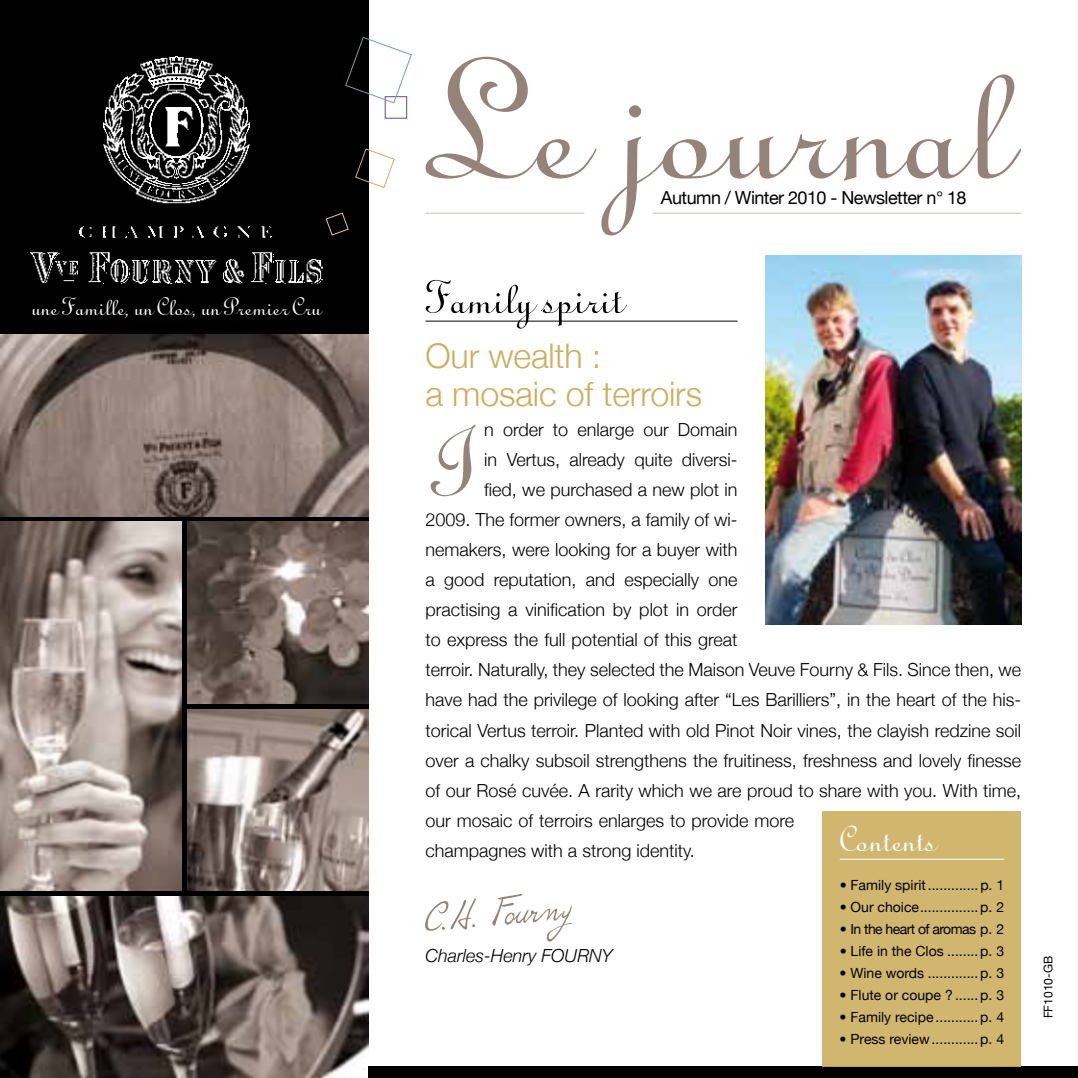
<style>
.page{position:relative;width:1078px;height:1078px;background:#fff}
.page>*{position:absolute;margin:0;border:0;box-sizing:border-box;transform-origin:0 0}
.t1{font:112px "Linoscript";color:#958379}
.t2{font:52px "Linoscript";color:#000}
.t3{font:52px "P22 Hopper Edward";color:#958379}
.t4{font:40px "Linoscript";color:#fff}
.t5{font:300 34px/38px "Helvetica Neue";letter-spacing:-.005em;color:#ccae5f}
.t6{font:28px "Linoscript";color:#fff}
.t7{font:300 18px "Helvetica Neue";color:#000}
.t8{font:18px "Helvetica Neue";letter-spacing:-.03em;color:#000}
.t9{font:italic 300 18px "Helvetica Neue";color:#000}
.t10{font:14px "Helvetica Neue";color:#000}
.t11{font:14px "Helvetica Neue";letter-spacing:-.04em;color:#000}
.t12{font:12px "Helvetica Neue";color:#000}
</style>
<div class="page">
<div style="left:0;top:0;width:369px;height:1077px;background:#000"></div>
<img style="left:0;top:522px;width:181px;height:368px">
<img style="left:187px;top:522px;width:182px;height:181px">
<img style="left:187px;top:709px;width:182px;height:181px">
<img style="left:0;top:896px;width:369px;height:181px">
<img style="left:0;top:334px;width:368px;height:182px">
<svg style="left:355px;top:148px;width:40px;height:40px"></svg>
<svg style="left:325px;top:212px;width:24px;height:24px"></svg>
<div style="left:385px;top:96px;width:22px;height:22px;border:1px solid #704781"></div>
<svg style="left:345px;top:37px;width:66px;height:67px"></svg>
<div style="left:369px;top:1066px;width:708px;height:11px;background:#000"></div>
<img style="left:765px;top:255px;width:255px;height:369px">
<img style="left:30px;top:57px;width:292px;height:226px">
<svg style="left:425px;top:57px;width:595px;height:178px"></svg>
<hr style="left:425px;top:320px;width:312px;height:1px;background:#000">
<div style="left:822px;top:811px;width:198px;height:255px;background:#d1b66f"></div>
<hr style="left:839px;top:858px;width:164px;height:1px;background:#fff">
<hr style="left:652px;top:213px;width:368px;height:1px;background:#c9beb7">
<hr style="left:425px;top:213px;width:159px;height:1px;background:#c9beb7">
<h3 class="t6" style="left:31px;top:292px;width:291px">une Famille, un Clos, un Premier Cru</h3>
<p class="t8" style="left:660px;top:187px;width:307px">Autumn / Winter 2010 - Newsletter n° 18</p>
<h2 class="t2" style="left:425px;top:271px;width:198px">Family spirit</h2>
<h3 class="t5" style="left:425px;top:336px;width:278px">Our wealth :<br>a mosaic of terroirs</h3>
<h1 class="t1" style="left:425px;top:405px;width:51px">I</h1>
<p class="t7" style="left:484px;top:418px;width:255px">n order to enlarge our Domain</p>
<p class="t7" style="left:484px;top:448px;width:255px">in Vertus, already quite diversi-</p>
<p class="t7" style="left:484px;top:478px;width:255px">fied, we purchased a new plot in</p>
<p class="t7" style="left:425px;top:509px;width:313px">2009. The former owners, a family of wi-</p>
<p class="t7" style="left:425px;top:539px;width:313px">nemakers, were looking for a buyer with</p>
<p class="t7" style="left:425px;top:569px;width:313px">a good reputation, and especially one</p>
<p class="t7" style="left:425px;top:599px;width:313px">practising a vinification by plot in order</p>
<p class="t7" style="left:425px;top:629px;width:313px">to express the full potential of this great</p>
<p class="t7" style="left:425px;top:659px;width:597px">terroir. Naturally, they selected the Maison Veuve Fourny &amp; Fils. Since then, we</p>
<p class="t7" style="left:425px;top:689px;width:597px">have had the privilege of looking after “Les Barilliers”, in the heart of the his-</p>
<p class="t7" style="left:425px;top:719px;width:597px">torical Vertus terroir. Planted with old Pinot Noir vines, the clayish redzine soil</p>
<p class="t7" style="left:425px;top:749px;width:597px">over a chalky subsoil strengthens the fruitiness, freshness and lovely finesse</p>
<p class="t7" style="left:425px;top:779px;width:597px">of our Rosé cuvée. A rarity which we are proud to share with you. With time,</p>
<p class="t7" style="left:425px;top:809px;width:370px">our mosaic of terroirs enlarges to provide more</p>
<p class="t7" style="left:425px;top:839px;width:271px">champagnes with a strong identity.</p>
<h3 class="t4" style="left:839px;top:818px;width:97px">Contents</h3>
<p class="t10" style="left:839px;top:876px;width:166px">• Family spirit.............p. 1</p>
<p class="t10" style="left:839px;top:898px;width:166px">• Our choice...............p. 2</p>
<p class="t11" style="left:839px;top:920px;width:166px">• In the heart of aromas p. 2</p>
<p class="t10" style="left:839px;top:942px;width:166px">• Life in the Clos ........p. 3</p>
<p class="t10" style="left:839px;top:964px;width:166px">• Wine words .............p. 3</p>
<p class="t10" style="left:839px;top:986px;width:166px">• Flute or coupe ? ......p. 3</p>
<p class="t10" style="left:839px;top:1008px;width:166px">• Family recipe ...........p. 4</p>
<p class="t10" style="left:839px;top:1030px;width:166px">• Press review............p. 4</p>
<h2 class="t3" style="left:422px;top:895px;width:150px;rotate:-5deg">C.H. Fourny</h2>
<p class="t9" style="left:425px;top:944px;width:188px">Charles-Henry FOURNY</p>
<p class="t12" style="left:1040px;top:1018px;width:64px;rotate:-90deg">FF1010-GB</p>
</div>
